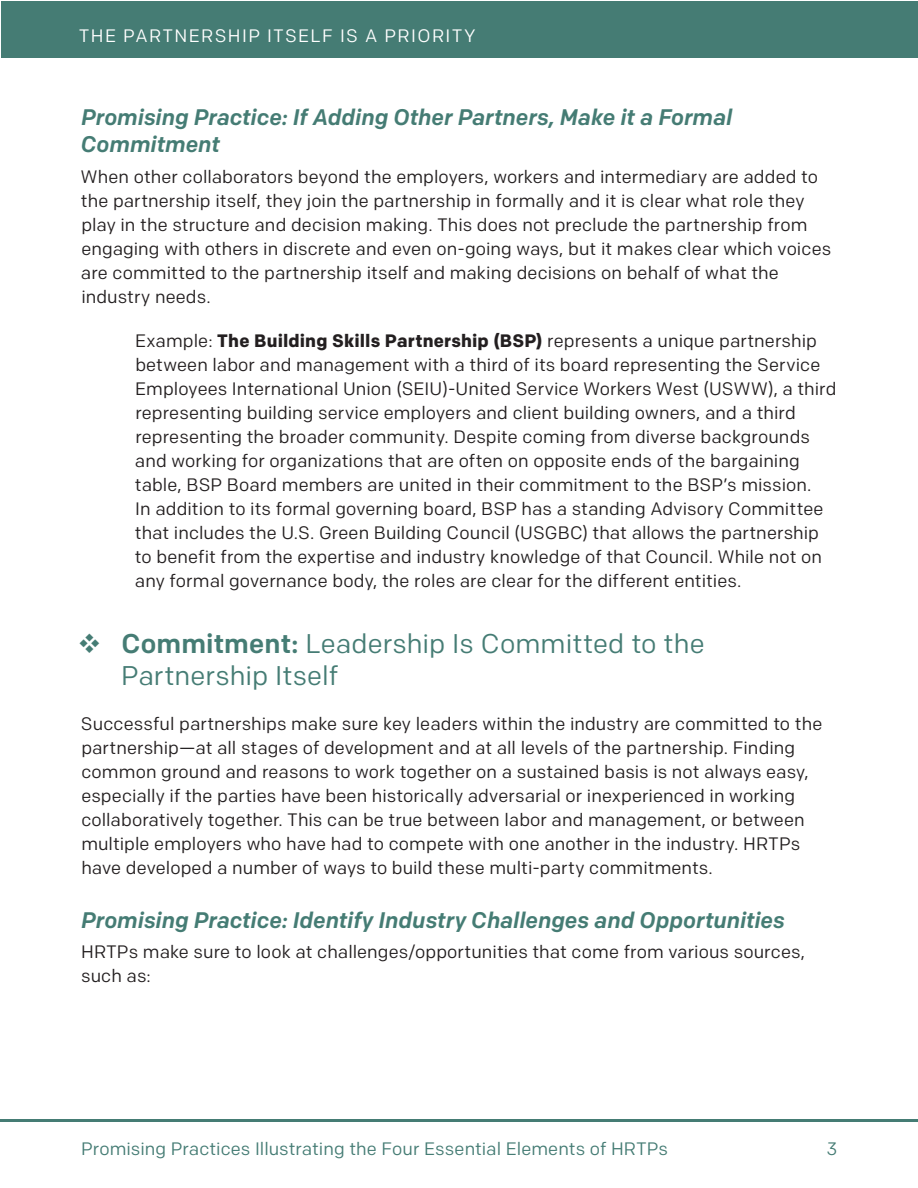
<style>
.page{position:relative;width:918px;height:1188px;background:#fff}
.page>*{position:absolute;margin:0;border:0;box-sizing:border-box;transform-origin:0 0}
.t1{font:27px/32.4px "Colfax";color:#457c74}
.Heading_4{font:italic 500 22.5px/27px "Colfax";letter-spacing:-.005em;color:#457c74}
.indented_normal_para{font:18px/24px "Colfax";letter-spacing:.005em;color:#231f20}
.t2{font:18px "Colfax";letter-spacing:.005em;color:#457c74}
.t3{font:18px "Colfax";letter-spacing:.08em;color:#fff}
.s1{font-weight:700}
.s2{font-weight:500}
</style>
<div class="page">
<hr style="left:0;top:1119px;width:918px;height:3px;background:#457c74">
<div style="left:1px;top:1px;width:917px;height:57px;background:#457c74"></div>
<p class="t3" style="left:79px;top:25px;width:398px">THE PARTNERSHIP ITSELF IS A PRIORITY</p>
<p class="Heading_4" style="left:81px;top:103px;width:653px">Promising Practice: If Adding Other Partners, Make it a Formal<br>Commitment</p>
<p class="indented_normal_para" style="left:81px;top:164px;width:752px">When other collaborators beyond the employers, workers and intermediary are added to the partnership itself, they join the partnership in formally and it is clear what role they play in the structure and decision making. This does not preclude the partnership from engaging with others in discrete and even on-going ways, but it makes clear which voices are committed to the partnership itself and making decisions on behalf of what the industry needs.</p>
<p class="indented_normal_para" style="left:135px;top:328px;width:703px">Example: <span class="s1">The Building Skills Partnership (BSP)</span> represents a unique partnership between labor and management with a third of its board representing the Service Employees International Union (SEIU)-United Service Workers West (USWW), a third representing building service employers and client building owners, and a third representing the broader community. Despite coming from diverse backgrounds and working for organizations that are often on opposite ends of the bargaining table, BSP Board members are united in their commitment to the BSP’s mission.<br>In addition to its formal governing board, BSP has a standing Advisory Committee that includes the U.S. Green Building Council (USGBC) that allows the partnership to benefit from the expertise and industry knowledge of that Council. While not on any formal governance body, the roles are clear for the different entities.</p>
<p class="t1" style="left:121px;top:627px;width:585px;text-indent:-44px">❖ <span class="s2">Commitment:</span> Leadership Is Committed to the<br>Partnership Itself</p>
<p class="indented_normal_para" style="left:81px;top:711px;width:743px">Successful partnerships make sure key leaders within the industry are committed to the partnership—at all stages of development and at all levels of the partnership. Finding common ground and reasons to work together on a sustained basis is not always easy, especially if the parties have been historically adversarial or inexperienced in working collaboratively together. This can be true between labor and management, or between multiple employers who have had to compete with one another in the industry. HRTPs have developed a number of ways to build these multi-party commitments.</p>
<p class="Heading_4" style="left:81px;top:906px;width:705px">Promising Practice: Identify Industry Challenges and Opportunities</p>
<p class="indented_normal_para" style="left:81px;top:940px;width:726px">HRTPs make sure to look at challenges/opportunities that come from various sources, such as:</p>
<p class="t2" style="left:81px;top:1138px;width:588px">Promising Practices Illustrating the Four Essential Elements of HRTPs</p>
<p class="t2" style="left:826px;top:1138px;width:12px">3</p>
</div>
